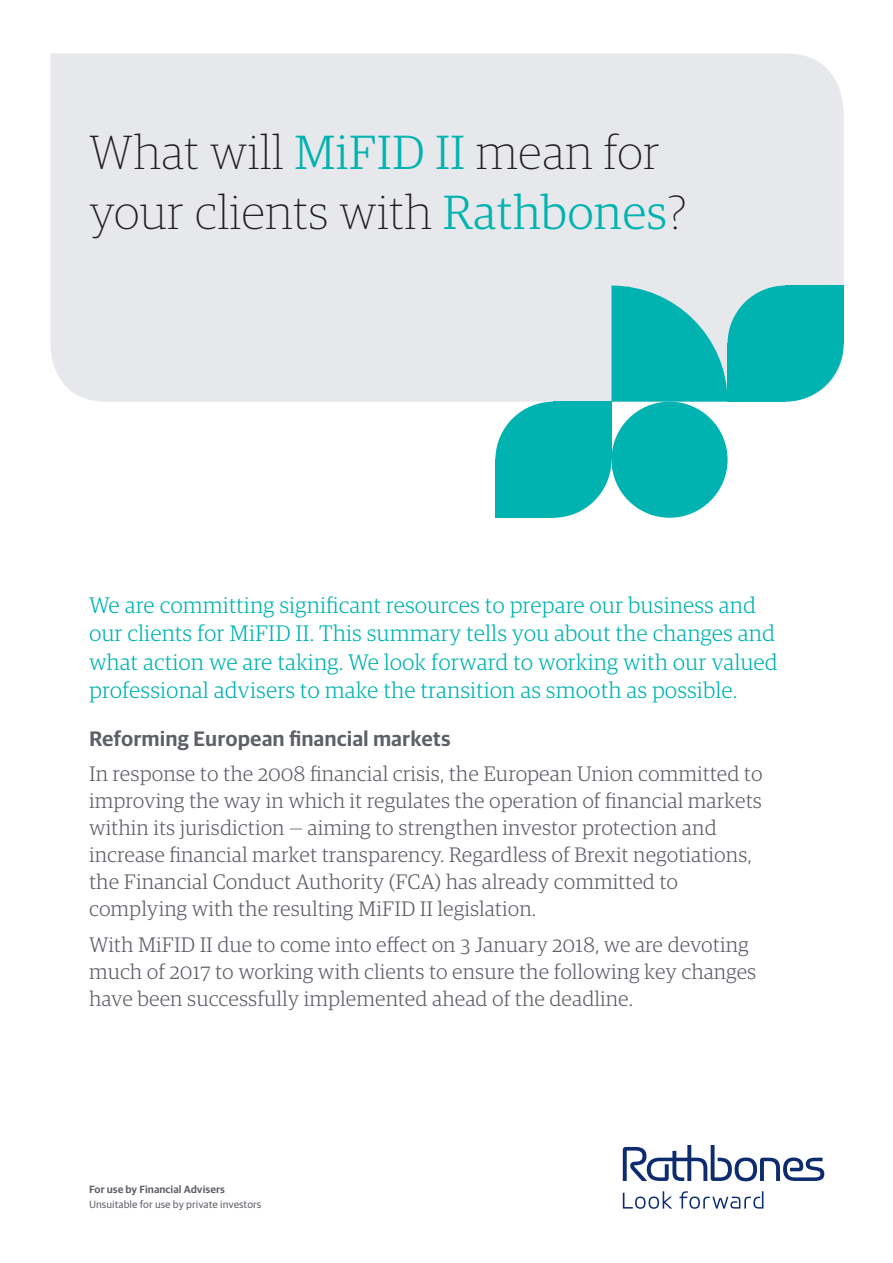
<style>
.page{position:relative;width:893px;height:1263px;background:#fff}
.page>*{position:absolute;margin:0;border:0;box-sizing:border-box;transform-origin:0 0}
.t1{font:100 48px/60px "Guardian RTB Egyp";color:#231f20}
.Body_text_9_11{font:300 22.5px/28.5px "Guardian RTB Egyp";color:#00b3b0}
.Body_text_9_11-2{font:300 21px/27px "Guardian RTB Egyp";color:#5d6067}
.Body_text_headings_b{font:600 21px "Guardian RTB Sans";color:#5d6067}
.Body_text_headings_b-2{font:10.5px "Guardian RTB Sans";color:#5d6067}
.Body_text_headings_b-3{font:600 10.5px "Guardian RTB Sans";color:#5d6067}
.s1{font-weight:300;color:#00b3b0}
</style>
<div class="page">
<div style="left:50px;top:53px;width:794px;height:349px;background:#e7e8eb"></div>
<svg style="left:623px;top:1145px;width:201px;height:64px"></svg>
<svg style="left:495px;top:286px;width:349px;height:232px"></svg>
<div style="left:553px;top:402px;width:58px;height:58px;background:#00b3b0"></div>
<div style="left:786px;top:286px;width:58px;height:58px;background:#00b3b0"></div>
<div style="left:495px;top:460px;width:58px;height:58px;background:#00b3b0"></div>
<div style="left:728px;top:344px;width:58px;height:58px;background:#00b3b0"></div>
<p class="t1" style="left:89px;top:120px;width:599px">What will <span class="s1">MiFID II</span> mean for your clients with <span class="s1">Rathbones</span>?</p>
<p class="Body_text_9_11" style="left:89px;top:590px;width:690px">We are committing significant resources to prepare our business and our clients for MiFID II. This summary tells you about the changes and what action we are taking. We look forward to working with our valued professional advisers to make the transition as smooth as possible.</p>
<p class="Body_text_headings_b" style="left:89px;top:723px;width:363px">Reforming European financial markets</p>
<p class="Body_text_9_11-2" style="left:89px;top:759px;width:675px">In response to the 2008 financial crisis, the European Union committed to improving the way in which it regulates the operation of financial markets within its jurisdiction — aiming to strengthen investor protection and increase financial market transparency. Regardless of Brexit negotiations, the Financial Conduct Authority (FCA) has already committed to complying with the resulting MiFID II legislation.</p>
<p class="Body_text_9_11-2" style="left:89px;top:930px;width:669px">With MiFID II due to come into effect on 3 January 2018, we are devoting much of 2017 to working with clients to ensure the following key changes have been successfully implemented ahead of the deadline.</p>
<p class="Body_text_headings_b-3" style="left:89px;top:1182px;width:137px">For use by Financial Advisers</p>
<p class="Body_text_headings_b-2" style="left:89px;top:1197px;width:174px">Unsuitable for use by private investors</p>
</div>
